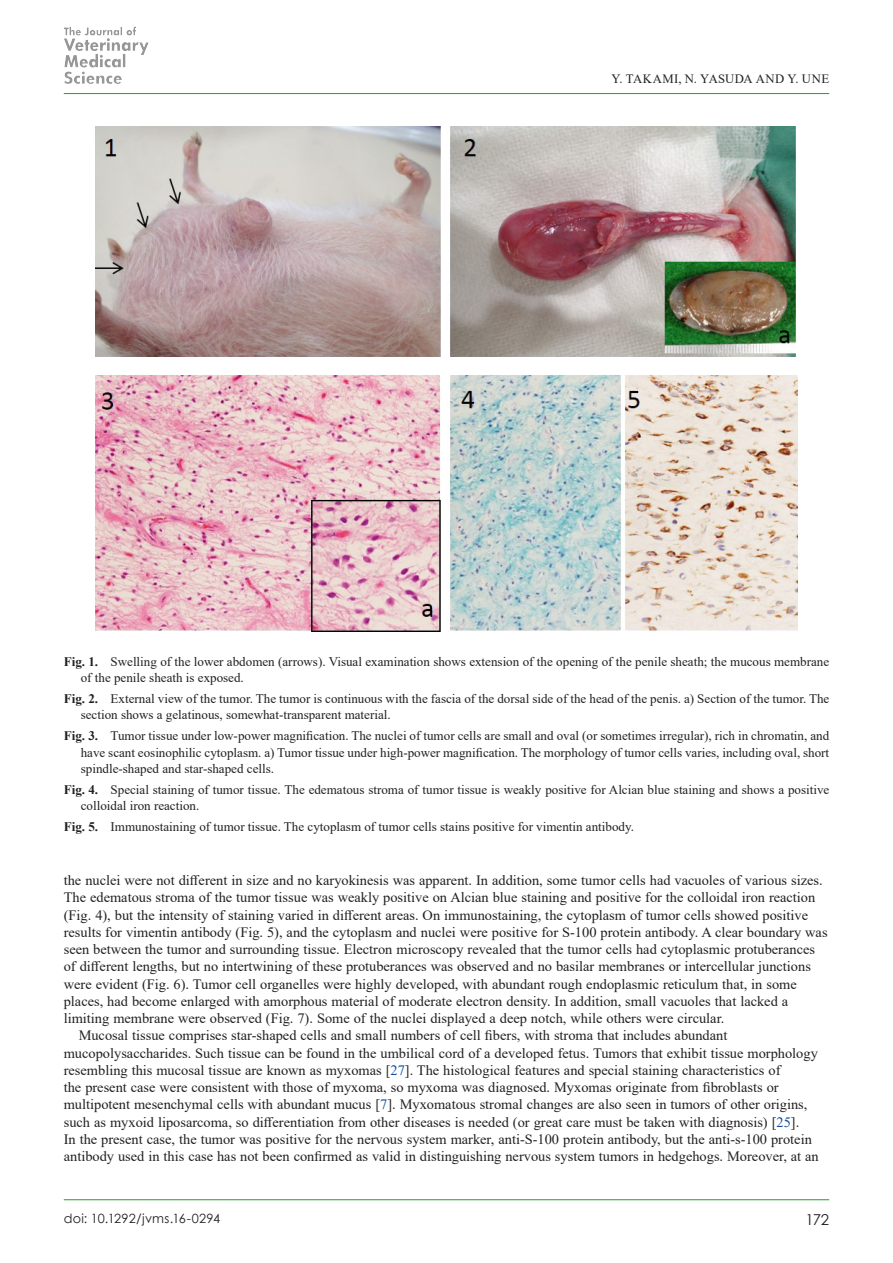
<style>
.page{position:relative;width:893px;height:1263px;background:#fff}
.page>*{position:absolute;margin:0;border:0;box-sizing:border-box;transform-origin:0 0}
.t1{font:15px "Century Gothic";color:#231f20}
.t2{font:14.25px "Times New Roman";color:#231f20}
.t3{font:13.05px/16.5px "Times New Roman";color:#231f20}
.t4{font:12.75px "Times New Roman";letter-spacing:.03em;color:#231f20}
.t5{font:12.75px "Century Gothic";letter-spacing:.02em;color:#231f20}
.s1{font-weight:700}
.s2{color:#0d4da1}
</style>
<div class="page">
<img style="left:64px;top:27px;width:74px;height:24px">
<hr style="left:64px;top:93px;width:765px;height:1px;background:#2aa738">
<hr style="left:64px;top:1199px;width:765px;height:1px;background:#2aa738">
<img style="left:95px;top:127px;width:703px;height:504px">
<p class="t4" style="left:611px;top:70px;width:219px">Y. TAKAMI, N. YASUDA AND Y. UNE</p>
<p class="t3" style="left:81px;top:653px;width:750px;text-indent:-17px"><span class="s1">Fig. 1.</span> Swelling of the lower abdomen (arrows). Visual examination shows extension of the opening of the penile sheath; the mucous membrane of the penile sheath is exposed.</p>
<p class="t3" style="left:81px;top:690px;width:750px;text-indent:-17px"><span class="s1">Fig. 2.</span> External view of the tumor. The tumor is continuous with the fascia of the dorsal side of the head of the penis. a) Section of the tumor. The section shows a gelatinous, somewhat-transparent material.</p>
<p class="t3" style="left:81px;top:727px;width:750px;text-align:justify;text-indent:-17px"><span class="s1">Fig. 3.</span> Tumor tissue under low-power magnification. The nuclei of tumor cells are small and oval (or sometimes irregular), rich in chromatin, and have scant eosinophilic cytoplasm. a) Tumor tissue under high-power magnification. The morphology of tumor cells varies, including oval, short spindle-shaped and star-shaped cells.</p>
<p class="t3" style="left:81px;top:781px;width:750px;text-indent:-17px"><span class="s1">Fig. 4.</span> Special staining of tumor tissue. The edematous stroma of tumor tissue is weakly positive for Alcian blue staining and shows a positive colloidal iron reaction.</p>
<p class="t3" style="left:64px;top:818px;width:572px"><span class="s1">Fig. 5.</span> Immunostaining of tumor tissue. The cytoplasm of tumor cells stains positive for vimentin antibody.</p>
<p class="t2" style="left:64px;top:870px;width:760px">the nuclei were not different in size and no karyokinesis was apparent. In addition, some tumor cells had vacuoles of various sizes.</p>
<p class="t2" style="left:64px;top:887px;width:753px">The edematous stroma of the tumor tissue was weakly positive on Alcian blue staining and positive for the colloidal iron reaction</p>
<p class="t2" style="left:64px;top:905px;width:746px">(Fig. 4), but the intensity of staining varied in different areas. On immunostaining, the cytoplasm of tumor cells showed positive</p>
<p class="t2" style="left:64px;top:922px;width:765px">results for vimentin antibody (Fig. 5), and the cytoplasm and nuclei were positive for S-100 protein antibody. A clear boundary was</p>
<p class="t2" style="left:64px;top:939px;width:753px">seen between the tumor and surrounding tissue. Electron microscopy revealed that the tumor cells had cytoplasmic protuberances</p>
<p class="t2" style="left:64px;top:956px;width:749px">of different lengths, but no intertwining of these protuberances was observed and no basilar membranes or intercellular junctions</p>
<p class="t2" style="left:64px;top:974px;width:735px">were evident (Fig. 6). Tumor cell organelles were highly developed, with abundant rough endoplasmic reticulum that, in some</p>
<p class="t2" style="left:64px;top:991px;width:726px">places, had become enlarged with amorphous material of moderate electron density. In addition, small vacuoles that lacked a</p>
<p class="t2" style="left:64px;top:1008px;width:662px">limiting membrane were observed (Fig. 7). Some of the nuclei displayed a deep notch, while others were circular.</p>
<p class="t2" style="left:79px;top:1025px;width:650px">Mucosal tissue comprises star-shaped cells and small numbers of cell fibers, with stroma that includes abundant</p>
<p class="t2" style="left:64px;top:1043px;width:756px">mucopolysaccharides. Such tissue can be found in the umbilical cord of a developed fetus. Tumors that exhibit tissue morphology</p>
<p class="t2" style="left:64px;top:1060px;width:718px">resembling this mucosal tissue are known as myxomas [<span class="s2">27</span>]. The histological features and special staining characteristics of</p>
<p class="t2" style="left:64px;top:1077px;width:716px">the present case were consistent with those of myxoma, so myxoma was diagnosed. Myxomas originate from fibroblasts or</p>
<p class="t2" style="left:64px;top:1094px;width:745px">multipotent mesenchymal cells with abundant mucus [<span class="s2">7</span>]. Myxomatous stromal changes are also seen in tumors of other origins,</p>
<p class="t2" style="left:64px;top:1112px;width:737px">such as myxoid liposarcoma, so differentiation from other diseases is needed (or great care must be taken with diagnosis) [<span class="s2">25</span>].</p>
<p class="t2" style="left:64px;top:1129px;width:750px">In the present case, the tumor was positive for the nervous system marker, anti-S-100 protein antibody, but the anti-s-100 protein</p>
<p class="t2" style="left:64px;top:1146px;width:756px">antibody used in this case has not been confirmed as valid in distinguishing nervous system tumors in hedgehogs. Moreover, at an</p>
<p class="t5" style="left:64px;top:1209px;width:158px">doi: 10.1292/jvms.16-0294</p>
<p class="t1" style="left:806px;top:1209px;width:25px">172</p>
</div>
